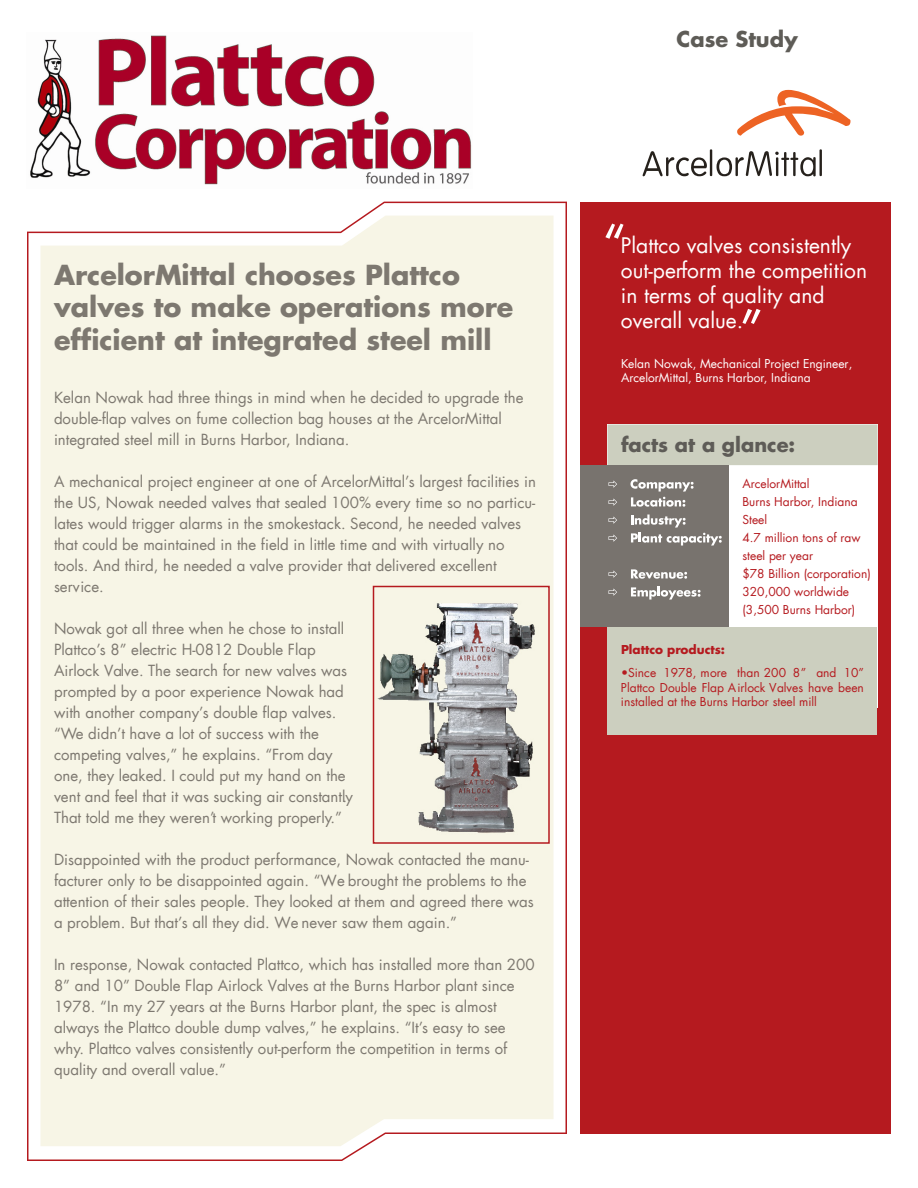
<style>
.page{position:relative;width:918px;height:1188px;background:#fff}
.page>*{position:absolute;margin:0;border:0;box-sizing:border-box;transform-origin:0 0}
.t1{font:700 27px/32.4px "Futura LT";color:#7d7870}
.t2{font:21px/25.2px "Futura LT";color:#fff}
.t3{font:700 21px "Futura LT";color:#5e5c57}
.t4{font:700 19.5px "Futura LT";color:#5e5c57}
.t5{font:15px/21px "Futura LT";color:#7d7870}
.t6{font:12px/18px "Futura LT";color:#b51a1f}
.t7{font:12px/14.4px "Futura LT";color:#fff}
.t8{font:700 12px "Futura LT";color:#b51a1f}
</style>
<div class="page">
<div style="left:580px;top:202px;width:311px;height:932px;background:#b51a1f"></div>
<img style="left:30px;top:35px;width:442px;height:150px">
<svg style="left:643px;top:149px;width:179px;height:27px"></svg>
<svg style="left:737px;top:90px;width:113px;height:46px"></svg>
<svg style="left:742px;top:309px;width:19px;height:15px"></svg>
<svg style="left:605px;top:224px;width:19px;height:15px"></svg>
<div style="left:608px;top:425px;width:270px;height:283px;background:#fff"></div>
<div style="left:608px;top:425px;width:270px;height:40px;background:#cccfbf"></div>
<div style="left:580px;top:465px;width:149px;height:162px;background:#78736e"></div>
<svg style="left:609px;top:480px;width:8px;height:8px"></svg>
<svg style="left:609px;top:498px;width:8px;height:8px"></svg>
<svg style="left:631px;top:479px;width:63px;height:28px"></svg>
<svg style="left:609px;top:516px;width:8px;height:8px"></svg>
<svg style="left:609px;top:534px;width:8px;height:8px"></svg>
<svg style="left:631px;top:515px;width:91px;height:31px"></svg>
<svg style="left:609px;top:570px;width:8px;height:8px"></svg>
<svg style="left:631px;top:569px;width:56px;height:10px"></svg>
<svg style="left:609px;top:588px;width:8px;height:8px"></svg>
<svg style="left:631px;top:587px;width:70px;height:13px"></svg>
<div style="left:608px;top:627px;width:270px;height:108px;background:#cccfbf"></div>
<svg style="left:27px;top:202px;width:540px;height:959px;background:#f7f4e6"></svg>
<img style="left:376px;top:589px;width:171px;height:252px">
<div style="left:373px;top:586px;width:177px;height:258px;border:2px solid #b51a1f"></div>
<h1 class="t1" style="left:54px;top:258px;width:461px">ArcelorMittal chooses Plattco valves to make operations more efficient at integrated steel mill</h1>
<p class="t5" style="left:54px;top:387px;width:471px">Kelan Nowak had three things in mind when he decided to upgrade the double-flap valves on fume collection bag houses at the ArcelorMittal integrated steel mill in Burns Harbor, Indiana.</p>
<p class="t5" style="left:54px;top:471px;width:484px">A mechanical project engineer at one of ArcelorMittal’s largest facilities in the US, Nowak needed valves that sealed 100% every time so no particu&shy;lates would trigger alarms in the smokestack. Second, he needed valves that could be maintained in the field in little time and with virtually no tools. And third, he needed a valve provider that delivered excellent service.</p>
<p class="t5" style="left:54px;top:618px;width:301px">Nowak got all three when he chose to install Plattco’s 8” electric H-0812 Double Flap Airlock Valve. The search for new valves was prompted by a poor experience Nowak had with another company’s double flap valves. “We didn’t have a lot of success with the competing valves,” he explains. “From day one, they leaked. I could put my hand on the vent and feel that it was sucking air constantly.<br>That told me they weren’t working properly.”</p>
<p class="t5" style="left:54px;top:849px;width:481px">Disappointed with the product performance, Nowak contacted the manu&shy;facturer only to be disappointed again. “We brought the problems to the attention of their sales people. They looked at them and agreed there was a problem. But that’s all they did. We never saw them again.”</p>
<p class="t5" style="left:54px;top:954px;width:482px">In response, Nowak contacted Plattco, which has installed more than 200<br>8” and 10” Double Flap Airlock Valves at the Burns Harbor plant since 1978. “In my 27 years at the Burns Harbor plant, the spec is almost always the Plattco double dump valves,” he explains. “It’s easy to see why. Plattco valves consistently out-perform the competition in terms of quality and overall value.”</p>
<h2 class="t3" style="left:676px;top:25px;width:123px">Case Study</h2>
<h2 class="t2" style="left:621px;top:233px;width:248px">Plattco valves consistently out-perform the competition in terms of quality and overall value.</h2>
<p class="t7" style="left:621px;top:357px;width:233px">Kelan Nowak, Mechanical Project Engineer,<br>ArcelorMittal, Burns Harbor, Indiana</p>
<h3 class="t4" style="left:621px;top:431px;width:176px">facts at a glance:</h3>
<p class="t6" style="left:742px;top:475px;width:130px">ArcelorMittal<br>Burns Harbor, Indiana<br>Steel<br>4.7 million tons of raw steel per year<br>$78 Billion (corporation)<br>320,000 worldwide (3,500 Burns Harbor)</p>
<p class="t8" style="left:621px;top:642px;width:106px">Plattco products:</p>
<p class="t6" style="left:621px;top:666px;width:244px;line-height:14.4px;text-align:justify">•Since 1978, more than 200 8” and 10” Plattco Double Flap Airlock Valves have been installed at the Burns Harbor steel mill</p>
</div>
